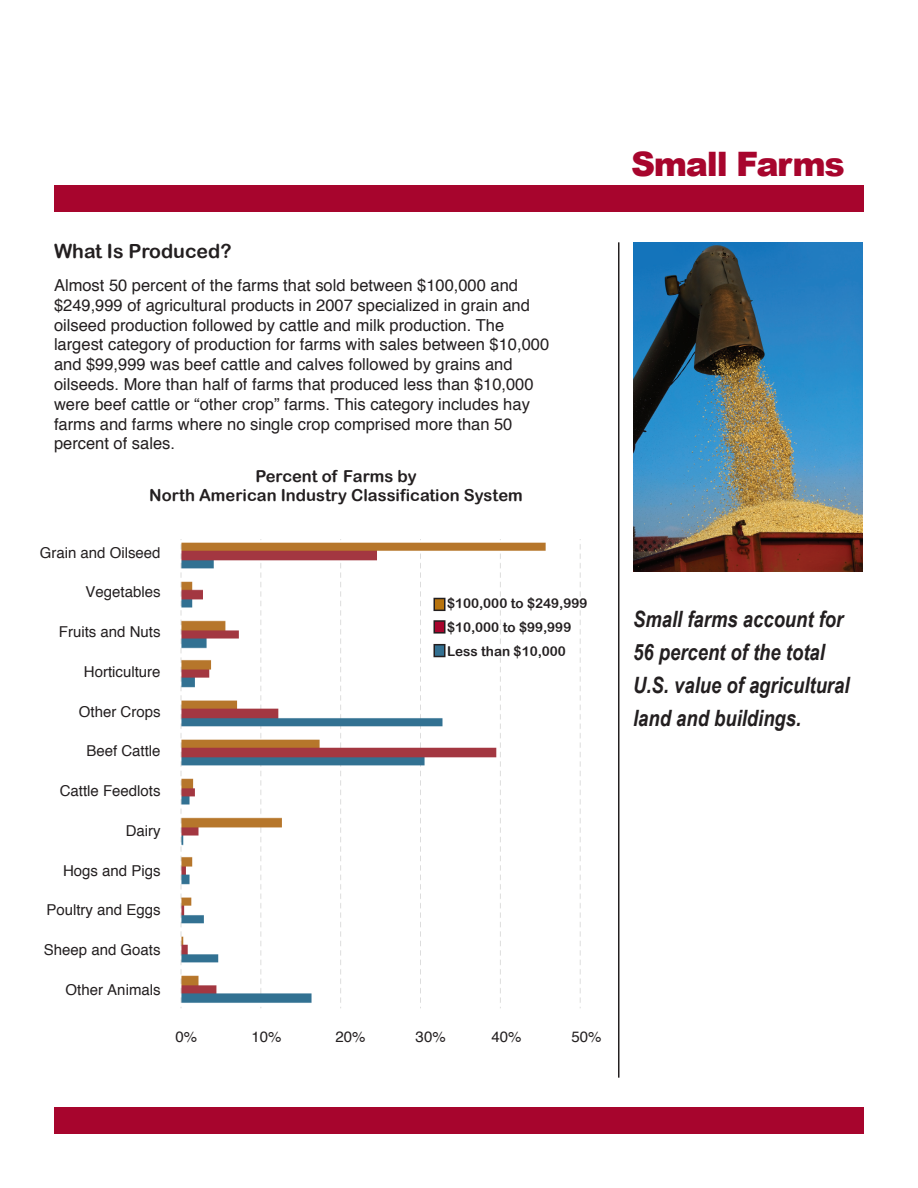
<style>
.page{position:relative;width:918px;height:1188px;background:#fff}
.page>*{position:absolute;margin:0;border:0;box-sizing:border-box;transform-origin:0 0}
.t1{font:900 33.75px "Arial";letter-spacing:-.04em;color:#a7052d}
.t2{font:italic 700 22.5px/33px "Arial Narrow";color:#231f20}
.t3{font:19.5px "Arial Rounded MT Bold";color:#231f20}
.t4{font:16.5px/19.8px "Helvetica";color:#231f20}
.t5{font:16.5px/19.5px "Arial Rounded MT Bold";color:#231f20;text-align:center}
.t6{font:15px "Helvetica";color:#231f20}
.t7{font:13.5px/24px "Arial Rounded MT Bold";color:#231f20}
</style>
<div class="page">
<hr style="left:618px;top:242px;width:1px;height:836px;background:#231f20">
<div style="left:54px;top:1107px;width:810px;height:27px;background:#a7052d"></div>
<div style="left:54px;top:185px;width:810px;height:27px;background:#a7052d"></div>
<img style="left:180px;top:539px;width:401px;height:470px">
<div style="left:434px;top:621px;width:11px;height:12px;background:#a7052d"></div>
<div style="left:434px;top:620px;width:12px;height:14px;border:2px solid #231f20"></div>
<div style="left:434px;top:645px;width:11px;height:12px;background:#337091"></div>
<div style="left:434px;top:644px;width:12px;height:13px;border:2px solid #231f20"></div>
<div style="left:434px;top:598px;width:11px;height:12px;background:#b8740e"></div>
<div style="left:434px;top:598px;width:12px;height:13px;border:2px solid #231f20"></div>
<img style="left:634px;top:243px;width:228px;height:328px">
<p class="t3" style="left:54px;top:239px;width:179px">What Is Produced?</p>
<p class="t4" style="left:54px;top:275px;width:497px">Almost 50 percent of the farms that sold between $100,000 and $249,999 of agricultural products in 2007 specialized in grain and oilseed production followed by cattle and milk production. The largest category of production for farms with sales between $10,000 and $99,999 was beef cattle and calves followed by grains and oilseeds. More than half of farms that produced less than $10,000 were beef cattle or “other crop” farms. This category includes hay farms and farms where no single crop comprised more than 50 percent of sales.</p>
<p class="t5" style="left:149px;top:466px;width:375px">Percent of Farms by<br>North American Industry Classification System</p>
<p class="t6" style="left:40px;top:543px;width:122px">Grain and Oilseed</p>
<p class="t6" style="left:86px;top:583px;width:77px">Vegetables</p>
<p class="t6" style="left:59px;top:622px;width:103px">Fruits and Nuts</p>
<p class="t6" style="left:84px;top:662px;width:78px">Horticulture</p>
<p class="t6" style="left:79px;top:702px;width:83px">Other Crops</p>
<p class="t6" style="left:86px;top:742px;width:76px">Beef Cattle</p>
<p class="t6" style="left:60px;top:781px;width:102px">Cattle Feedlots</p>
<p class="t6" style="left:126px;top:821px;width:36px">Dairy</p>
<p class="t6" style="left:63px;top:861px;width:99px">Hogs and Pigs</p>
<p class="t6" style="left:46px;top:901px;width:116px">Poultry and Eggs</p>
<p class="t6" style="left:44px;top:940px;width:118px">Sheep and Goats</p>
<p class="t6" style="left:66px;top:980px;width:97px">Other Animals</p>
<p class="t7" style="left:447px;top:591px;width:142px">$100,000 to $249,999 $10,000 to $99,999<br>Less than $10,000</p>
<p class="t6" style="left:176px;top:1027px;width:23px">0%</p>
<p class="t6" style="left:251px;top:1027px;width:32px">10%</p>
<p class="t6" style="left:336px;top:1027px;width:32px">20%</p>
<p class="t6" style="left:416px;top:1027px;width:32px">30%</p>
<p class="t6" style="left:492px;top:1027px;width:32px">40%</p>
<p class="t6" style="left:572px;top:1027px;width:32px">50%</p>
<h1 class="t1" style="left:631px;top:143px;width:215px">Small Farms</h1>
<h2 class="t2" style="left:633px;top:601px;width:218px">Small farms account for<br>56 percent of the total<br>U.S. value of agricultural land and buildings.</h2>
</div>
